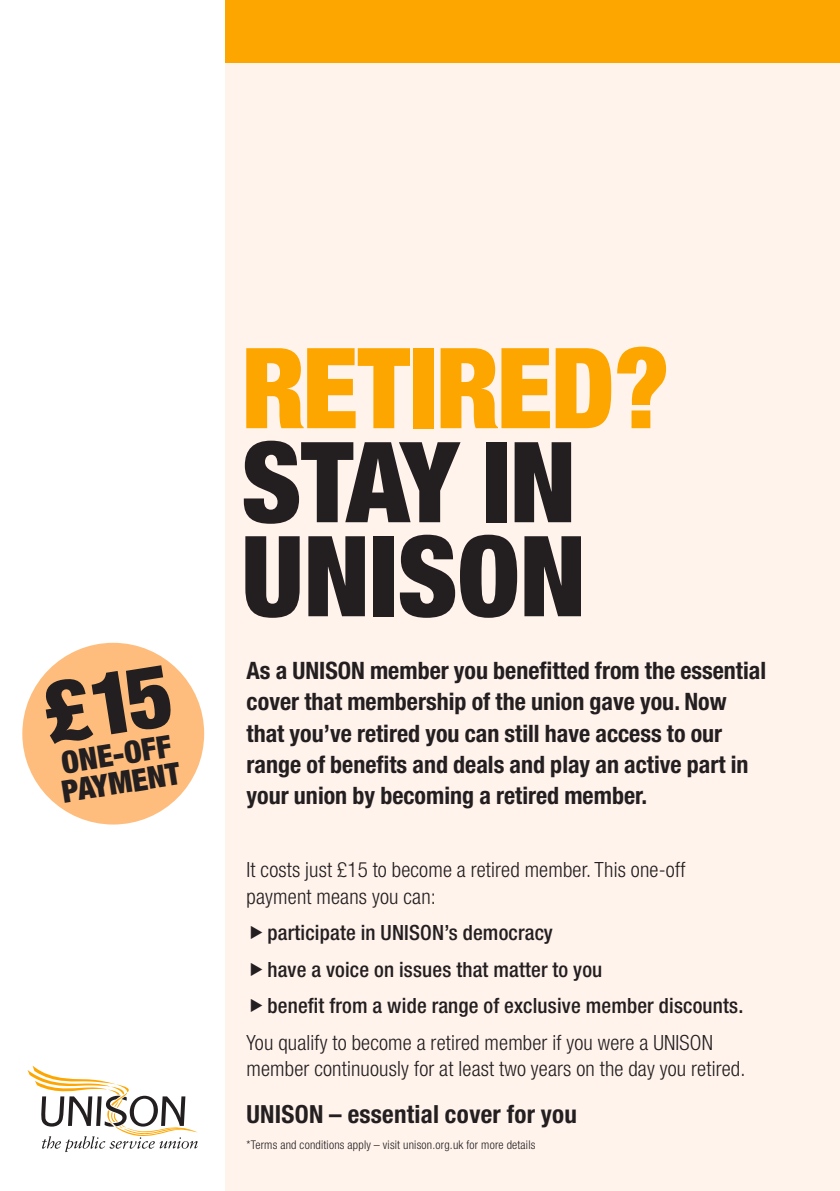
<style>
.page{position:relative;width:840px;height:1191px;background:#fff}
.page>*{position:absolute;margin:0;border:0;box-sizing:border-box;transform-origin:0 0}
.t1{font:900 condensed 112px "Helvetica Neue";letter-spacing:-.005em;color:#231f20}
.t2{font:900 condensed 112px "Helvetica Neue";letter-spacing:-.02em;color:#fea600}
.t3{font:900 condensed 31px/28.8px "Helvetica Neue";color:#231f20}
.t4{font:700 condensed 25px "Helvetica Neue";letter-spacing:.01em;color:#231f20}
.t5{font:700 condensed 24px/31.4px "Helvetica Neue";color:#231f20}
.t6{font:300 condensed 21px/26.2px "Helvetica Neue";letter-spacing:.01em;color:#231f20}
.t7{font:500 condensed 21px "Helvetica Neue";letter-spacing:.01em;color:#231f20}
.t8{font:300 condensed 12px "Helvetica Neue";letter-spacing:.015em;color:#231f20}
</style>
<div class="page">
<div style="left:225px;top:0;width:614px;height:1191px;background:#fff3ec"></div>
<svg style="left:27px;top:1065px;width:171px;height:87px"></svg>
<div style="left:225px;top:0;width:614px;height:63px;background:#fea600"></div>
<div style="left:22px;top:643px;width:182px;height:181px;background:#febd7c;border-radius:50%"></div>
<p class="t3" style="left:55px;top:748px;width:121px;rotate:-9deg">ONE-OFF<br>PAYMENT</p>
<p class="t2" style="left:241px;top:319px;width:429px">RETIRED?</p>
<p class="t1" style="left:241px;top:413px;width:336px">STAY IN</p>
<p class="t1" style="left:241px;top:507px;width:346px">UNISON</p>
<p class="t5" style="left:246px;top:654px;width:521px">As a UNISON member you benefitted from the essential cover that membership of the union gave you. Now that you’ve retired you can still have access to our range of benefits and deals and play an active part in your union by becoming a retired member.</p>
<p class="t6" style="left:246px;top:856px;width:440px">It costs just £15 to become a retired member. This one-off payment means you can:</p>
<p class="t7" style="left:267px;top:920px;width:287px">participate in UNISON’s democracy</p>
<p class="t7" style="left:267px;top:956px;width:336px">have a voice on issues that matter to you</p>
<p class="t7" style="left:267px;top:993px;width:477px">benefit from a wide range of exclusive member discounts.</p>
<p class="t6" style="left:246px;top:1029px;width:500px">You qualify to become a retired member if you were a UNISON member continuously for at least two years on the day you retired.</p>
<p class="t4" style="left:246px;top:1099px;width:332px">UNISON – essential cover for you</p>
<p class="t8" style="left:246px;top:1138px;width:290px">*Terms and conditions apply – visit unison.org.uk for more details</p>
</div>
